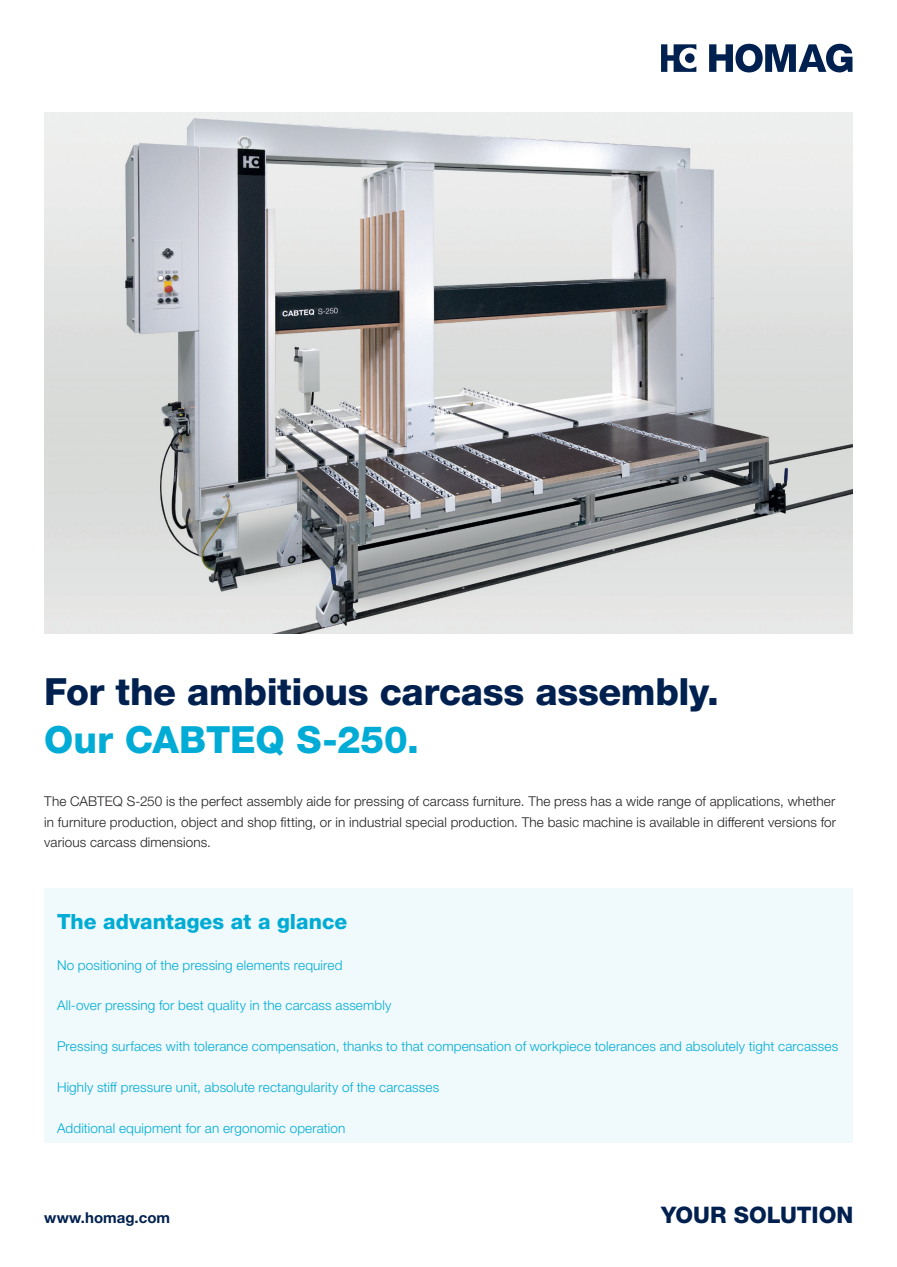
<style>
.page{position:relative;width:897px;height:1267px;background:#fff}
.page>*{position:absolute;margin:0;border:0;box-sizing:border-box;transform-origin:0 0}
.t1{font:800 37.5px "Helvetica Neue LTW1 G";letter-spacing:-.01em;color:#00214f}
.t2{font:800 37.5px "Helvetica Neue LTW1 G";letter-spacing:-.005em;color:#00acd5}
.t3{font:800 22.8px "Helvetica Neue LTW1 G";color:#00214f}
.t4{font:800 21px "Helvetica Neue LTW1 G";color:#00acd5}
.t5{font:700 15px "Helvetica Neue LTW1 G";color:#00214f}
.t6{font:300 13.5px "Helvetica Neue LTW1 G";letter-spacing:.01em;color:#00acd5}
.t7{font:300 13.5px/20.4px "Helvetica Neue LTW1 G";letter-spacing:.01em;color:#231f20;text-align:justify}
</style>
<div class="page">
<div style="left:44px;top:888px;width:808px;height:254px;background:#f0f9fc"></div>
<img style="left:44px;top:112px;width:808px;height:521px">
<svg style="left:709px;top:44px;width:143px;height:28px"></svg>
<svg style="left:661px;top:44px;width:35px;height:28px"></svg>
<h1 class="t1" style="left:44px;top:669px;width:676px">For the ambitious carcass assembly.</h1>
<h1 class="t2" style="left:44px;top:717px;width:376px">Our CABTEQ S-250.</h1>
<p class="t7" style="left:44px;top:791px;width:793px">The CABTEQ S-250 is the perfect assembly aide for pressing of carcass furniture. The press has a wide range of applications, whether in furniture production, object and shop fitting, or in industrial special production. The basic machine is available in different versions for various carcass dimensions.</p>
<h3 class="t4" style="left:57px;top:908px;width:292px">The advantages at a glance</h3>
<p class="t6" style="left:57px;top:956px;width:287px">No positioning of the pressing elements required</p>
<p class="t6" style="left:57px;top:997px;width:336px">All-over pressing for best quality in the carcass assembly</p>
<p class="t6" style="left:57px;top:1038px;width:782px">Pressing surfaces with tolerance compensation, thanks to that compensation of workpiece tolerances and absolutely tight carcasses</p>
<p class="t6" style="left:57px;top:1078px;width:383px">Highly stiff pressure unit, absolute rectangularity of the carcasses</p>
<p class="t6" style="left:57px;top:1119px;width:290px">Additional equipment for an ergonomic operation</p>
<p class="t5" style="left:44px;top:1207px;width:127px">www.homag.com</p>
<h2 class="t3" style="left:661px;top:1200px;width:194px">YOUR SOLUTION</h2>
</div>
